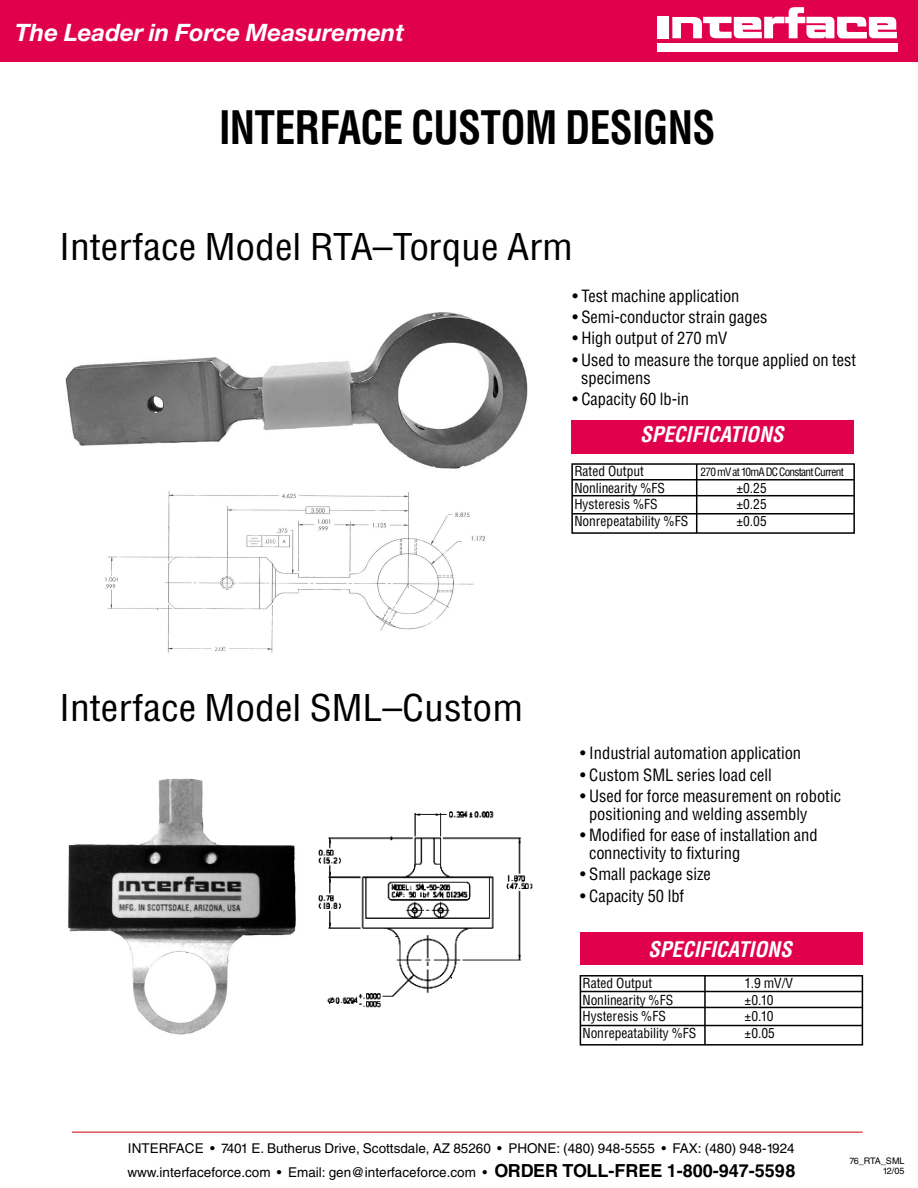
<style>
.page{position:relative;width:918px;height:1188px;background:#fff}
.page>*{position:absolute;margin:0;border:0;box-sizing:border-box;transform-origin:0 0}
.t1{font:700 condensed 45px "Helvetica";letter-spacing:-.015em;color:#000;scale:.92 1}
.t2{font:condensed 36px "Helvetica";color:#000;scale:1.1 1}
.t3{font:italic 700 24px "Helvetica Neue";color:#fff}
.t4{font:italic 700 condensed 21px "Helvetica";color:#fff}
.t5{font:condensed 16.5px/18px "Helvetica";color:#000}
.t6{font:13.5px/24px "Helvetica";color:#000}
.t7{font:condensed 13.5px "Helvetica";color:#000}
.t8{font:condensed 11.25px "Helvetica";letter-spacing:-.06em;color:#000}
.t9{font:9px/10.8px "Helvetica";letter-spacing:-.015em;color:#000;text-align:right}
.s1{font-weight:700;font-size:18px}
</style>
<div class="page">
<hr style="left:72px;top:1131px;width:791px;height:2px;background:#e15556">
<div style="left:0;top:0;width:918px;height:62px;background:#e1004c"></div>
<div style="left:657px;top:16px;width:11px;height:22px;background:#fff"></div>
<div style="left:657px;top:43px;width:241px;height:8px;background:#fff"></div>
<svg style="left:672px;top:7px;width:225px;height:32px"></svg>
<img style="left:68px;top:778px;width:228px;height:257px">
<img style="left:318px;top:810px;width:215px;height:198px">
<img style="left:65px;top:312px;width:463px;height:157px">
<div style="left:571px;top:463px;width:284px;height:71px;border:2px solid #000"></div>
<div style="left:572px;top:420px;width:282px;height:33px;background:#e1004c"></div>
<hr style="left:572px;top:479px;width:282px;height:2px;background:#000">
<hr style="left:573px;top:495px;width:281px;height:1px;background:#000">
<hr style="left:572px;top:513px;width:282px;height:2px;background:#000">
<hr style="left:696px;top:464px;width:1px;height:69px;background:#000">
<div style="left:580px;top:975px;width:283px;height:71px;border:2px solid #000"></div>
<div style="left:580px;top:932px;width:282px;height:33px;background:#e1004c"></div>
<hr style="left:580px;top:991px;width:282px;height:1px;background:#000">
<hr style="left:580px;top:1007px;width:282px;height:1px;background:#000">
<hr style="left:580px;top:1025px;width:282px;height:1px;background:#000">
<hr style="left:704px;top:976px;width:2px;height:69px;background:#000">
<img style="left:105px;top:491px;width:380px;height:162px">
<h3 class="t3" style="left:15px;top:24px;width:391px">The Leader in Force Measurement</h3>
<h1 class="t1" style="left:219px;top:110px;width:541px">INTERFACE CUSTOM DESIGNS</h1>
<h2 class="t2" style="left:59px;top:233px;width:469px">Interface Model RTA–Torque Arm</h2>
<p class="t5" style="left:572px;top:288px;width:169px">• Test machine application</p>
<p class="t5" style="left:572px;top:309px;width:196px">• Semi-conductor strain gages</p>
<p class="t5" style="left:572px;top:331px;width:157px">• High output of 270 mV</p>
<p class="t5" style="left:581px;top:352px;width:276px;text-indent:-9px">• Used to measure the torque applied on test specimens</p>
<p class="t5" style="left:572px;top:391px;width:118px">• Capacity 60 lb-in</p>
<p class="t4" style="left:640px;top:426px;width:145px">SPECIFICATIONS</p>
<p class="t7" style="left:574px;top:466px;width:71px">Rated Output</p>
<p class="t8" style="left:701px;top:468px;width:145px">270 mV at 10mA DC Constant Current</p>
<p class="t7" style="left:574px;top:483px;width:92px">Nonlinearity %FS</p>
<p class="t7" style="left:736px;top:483px;width:32px">±0.25</p>
<p class="t7" style="left:574px;top:499px;width:85px">Hysteresis %FS</p>
<p class="t7" style="left:736px;top:499px;width:32px">±0.25</p>
<p class="t7" style="left:574px;top:516px;width:115px">Nonrepeatability %FS</p>
<p class="t7" style="left:736px;top:516px;width:32px">±0.05</p>
<h2 class="t2" style="left:59px;top:694px;width:423px">Interface Model SML–Custom</h2>
<p class="t5" style="left:580px;top:746px;width:222px">• Industrial automation application</p>
<p class="t5" style="left:580px;top:767px;width:193px">• Custom SML series load cell</p>
<p class="t5" style="left:589px;top:788px;width:254px;text-indent:-9px">• Used for force measurement on robotic positioning and welding assembly</p>
<p class="t5" style="left:589px;top:827px;width:230px;text-indent:-9px">• Modified for ease of installation and connectivity to fixturing</p>
<p class="t5" style="left:580px;top:867px;width:132px">• Small package size</p>
<p class="t5" style="left:580px;top:888px;width:105px">• Capacity 50 lbf</p>
<p class="t4" style="left:648px;top:941px;width:145px">SPECIFICATIONS</p>
<p class="t7" style="left:583px;top:978px;width:71px">Rated Output</p>
<p class="t7" style="left:745px;top:978px;width:50px">1.9 mV/V</p>
<p class="t7" style="left:583px;top:995px;width:92px">Nonlinearity %FS</p>
<p class="t7" style="left:745px;top:995px;width:31px">±0.10</p>
<p class="t7" style="left:583px;top:1011px;width:85px">Hysteresis %FS</p>
<p class="t7" style="left:745px;top:1011px;width:31px">±0.10</p>
<p class="t7" style="left:583px;top:1028px;width:115px">Nonrepeatability %FS</p>
<p class="t7" style="left:745px;top:1028px;width:32px">±0.05</p>
<p class="t6" style="left:127px;top:1138px;width:669px">INTERFACE • 7401 E. Butherus Drive, Scottsdale, AZ 85260 • PHONE: (480) 948-5555 • FAX: (480) 948-1924 www.interfaceforce.com • Email: gen@interfaceforce.com • <span class="s1">ORDER TOLL-FREE 1-800-947-5598</span></p>
<p class="t9" style="left:849px;top:1156px;width:57px">76_RTA_SML<br>12/05</p>
</div>
